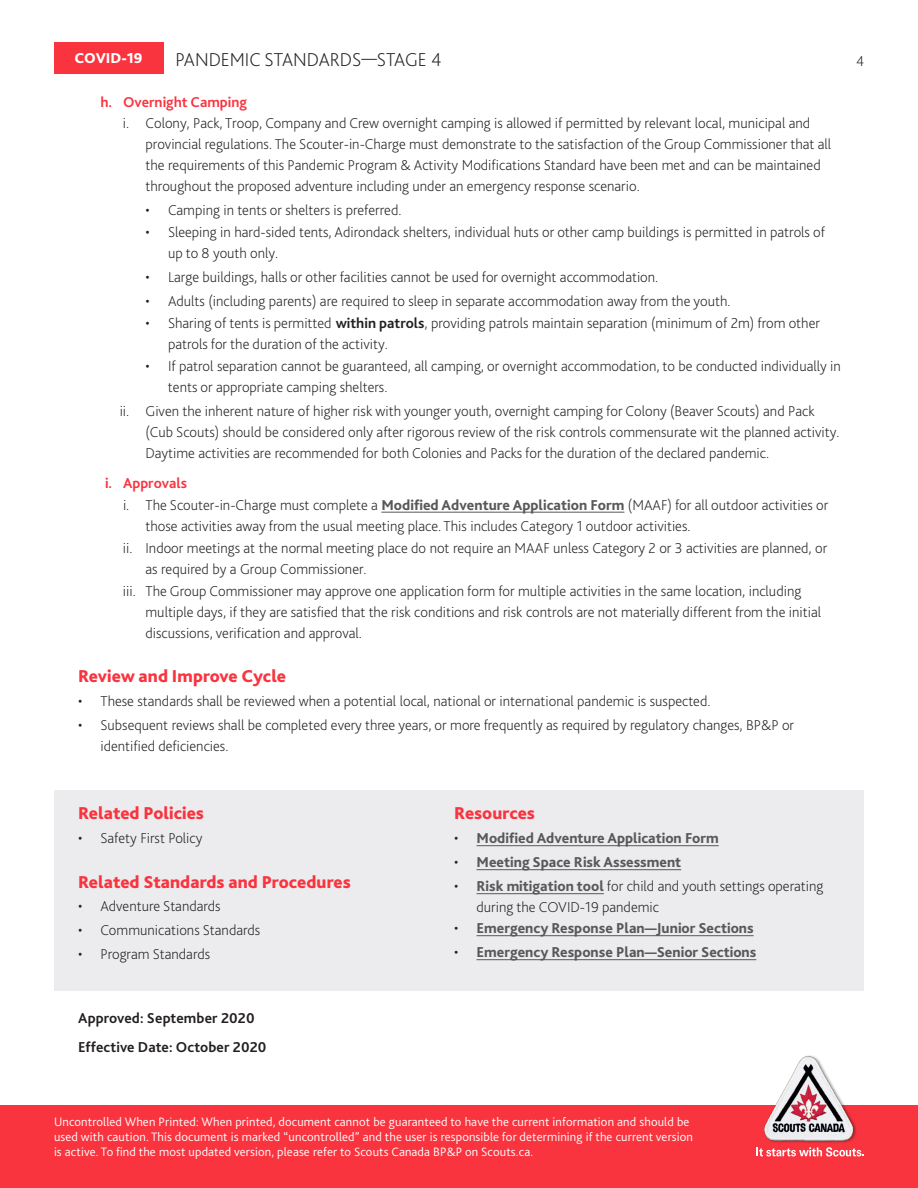
<style>
.page{position:relative;width:918px;height:1188px;background:#fff}
.page>*{position:absolute;margin:0;border:0;box-sizing:border-box;transform-origin:0 0}
.Body{font:200 19.5px "Bliss 2";color:#231f20}
.Heading_2{font:800 18px "Bliss 2";color:#f9343f}
.Heading_2-2{font:200 15px/21px "Bliss 2";color:#231f20}
.t1{font:800 15px "Bliss 2";color:#57585a}
.Heading_2-3{font:700 15px "Bliss 2";letter-spacing:.01em;color:#231f20}
.t2{font:700 15px "Bliss 2";color:#f9343f}
.t3{font:300 15px "Bliss 2";color:#fff}
.t4{font:800 15px "Bliss 2";color:#fff}
.t5{font:300 12.75px/15px "Bliss 2";letter-spacing:.01em;color:#fff}
.s1{font-weight:700}
.s2{font-weight:800;color:#57585a}
.s3{font-weight:200;color:#231f20}
</style>
<div class="page">
<div style="left:54px;top:790px;width:810px;height:201px;background:#ececee"></div>
<hr style="left:477px;top:845px;width:242px;height:1px;background:#57585a">
<hr style="left:477px;top:869px;width:204px;height:1px;background:#57585a">
<hr style="left:477px;top:893px;width:127px;height:1px;background:#57585a">
<hr style="left:477px;top:935px;width:277px;height:1px;background:#57585a">
<hr style="left:477px;top:959px;width:279px;height:1px;background:#57585a">
<div style="left:54px;top:42px;width:109px;height:32px;background:#f9343f"></div>
<div style="left:0;top:1106px;width:918px;height:82px;background:#f9343f"></div>
<img style="left:755px;top:1055px;width:109px;height:98px">
<svg style="left:757px;top:1147px;width:107px;height:9px"></svg>
<hr style="left:381px;top:512px;width:243px;height:1px;background:#57585a">
<p class="t4" style="left:74px;top:49px;width:70px">COVID-19</p>
<p class="Body" style="left:176px;top:47px;width:267px">PANDEMIC STANDARDS—STAGE 4</p>
<p class="Heading_2-2" style="left:856px;top:50px;width:9px">4</p>
<p class="t2" style="left:100px;top:92px;width:148px">h. Overnight Camping</p>
<p class="Heading_2-2" style="left:123px;top:113px;width:689px">i. Colony, Pack, Troop, Company and Crew overnight camping is allowed if permitted by relevant local, municipal and</p>
<p class="Heading_2-2" style="left:146px;top:134px;width:687px">provincial regulations. The Scouter-in-Charge must demonstrate to the satisfaction of the Group Commissioner that all</p>
<p class="Heading_2-2" style="left:146px;top:154px;width:677px">the requirements of this Pandemic Program &amp; Activity Modifications Standard have been met and can be maintained</p>
<p class="Heading_2-2" style="left:146px;top:176px;width:496px">throughout the proposed adventure including under an emergency response scenario.</p>
<p class="Heading_2-2" style="left:146px;top:200px;width:258px">• Camping in tents or shelters is preferred.</p>
<p class="Heading_2-2" style="left:168px;top:221px;width:659px;text-indent:-22px">• Sleeping in hard-sided tents, Adirondack shelters, individual huts or other camp buildings is permitted in patrols of up to 8 youth only.</p>
<p class="Heading_2-2" style="left:146px;top:266px;width:514px">• Large buildings, halls or other facilities cannot be used for overnight accommodation.</p>
<p class="Heading_2-2" style="left:146px;top:290px;width:587px">• Adults (including parents) are required to sleep in separate accommodation away from the youth.</p>
<p class="Heading_2-2" style="left:168px;top:312px;width:653px;text-indent:-22px">• Sharing of tents is permitted <span class="s1">within patrols</span>, providing patrols maintain separation (minimum of 2m) from other patrols for the duration of the activity.</p>
<p class="Heading_2-2" style="left:168px;top:355px;width:674px;text-indent:-22px">• If patrol separation cannot be guaranteed, all camping, or overnight accommodation, to be conducted individually in tents or appropriate camping shelters.</p>
<p class="Heading_2-2" style="left:146px;top:400px;width:695px;text-indent:-26px">ii. Given the inherent nature of higher risk with younger youth, overnight camping for Colony (Beaver Scouts) and Pack (Cub Scouts) should be considered only after rigorous review of the risk controls commensurate wit the planned activity.<br>Daytime activities are recommended for both Colonies and Packs for the duration of the declared pandemic.</p>
<p class="t2" style="left:105px;top:474px;width:84px">i. Approvals</p>
<p class="Heading_2-2" style="left:123px;top:494px;width:707px">i. The Scouter-in-Charge must complete a <span class="s2">Modified Adventure Application Form</span> (MAAF) for all outdoor activities or</p>
<p class="Heading_2-2" style="left:145px;top:515px;width:547px">those activities away from the usual meeting place. This includes Category 1 outdoor activities.</p>
<p class="Heading_2-2" style="left:123px;top:537px;width:706px">ii. Indoor meetings at the normal meeting place do not require an MAAF unless Category 2 or 3 activities are planned, or</p>
<p class="Heading_2-2" style="left:145px;top:558px;width:223px">as required by a Group Commissioner.</p>
<p class="Heading_2-2" style="left:123px;top:580px;width:680px">iii. The Group Commissioner may approve one application form for multiple activities in the same location, including</p>
<p class="Heading_2-2" style="left:145px;top:601px;width:677px">multiple days, if they are satisfied that the risk conditions and risk controls are not materially different from the initial</p>
<p class="Heading_2-2" style="left:145px;top:622px;width:218px">discussions, verification and approval.</p>
<p class="Heading_2" style="left:78px;top:665px;width:210px">Review and Improve Cycle</p>
<p class="Heading_2-2" style="left:78px;top:691px;width:634px">• These standards shall be reviewed when a potential local, national or international pandemic is suspected.</p>
<p class="Heading_2-2" style="left:100px;top:715px;width:695px;text-indent:-22px">• Subsequent reviews shall be completed every three years, or more frequently as required by regulatory changes, BP&amp;P or identified deficiencies.</p>
<p class="Heading_2" style="left:78px;top:802px;width:128px">Related Policies</p>
<p class="Heading_2" style="left:454px;top:802px;width:82px">Resources</p>
<p class="Heading_2-2" style="left:78px;top:828px;width:126px">• Safety First Policy</p>
<p class="t1" style="left:454px;top:829px;width:266px"><span class="s3">•</span> Modified Adventure Application Form</p>
<p class="t1" style="left:454px;top:853px;width:229px"><span class="s3">•</span> Meeting Space Risk Assessment</p>
<p class="Heading_2-2" style="left:477px;top:876px;width:348px;text-indent:-22px">• <span class="s2">Risk mitigation tool</span> for child and youth settings operating during the COVID-19 pandemic</p>
<p class="t1" style="left:454px;top:919px;width:301px"><span class="s3">•</span> Emergency Response Plan—Junior Sections</p>
<p class="t1" style="left:454px;top:943px;width:304px"><span class="s3">•</span> Emergency Response Plan—Senior Sections</p>
<p class="Heading_2" style="left:78px;top:871px;width:274px">Related Standards and Procedures</p>
<p class="Heading_2-2" style="left:78px;top:895px;width:144px">• Adventure Standards</p>
<p class="Heading_2-2" style="left:78px;top:919px;width:184px">• Communications Standards</p>
<p class="Heading_2-2" style="left:78px;top:943px;width:134px">• Program Standards</p>
<p class="Heading_2-3" style="left:78px;top:1009px;width:178px">Approved: September 2020</p>
<p class="Heading_2-3" style="left:78px;top:1038px;width:190px">Effective Date: October 2020</p>
<p class="t5" style="left:54px;top:1114px;width:641px">Uncontrolled When Printed: When printed, document cannot be guaranteed to have the current information and should be used with caution. This document is marked “uncontrolled” and the user is responsible for determining if the current version is active. To find the most updated version, please refer to Scouts Canada BP&amp;P on Scouts.ca.</p>
<p class="t3" style="left:54px;top:1130px;width:202px">1-888-SCOUTS-NOW | Scouts.ca</p>
</div>
